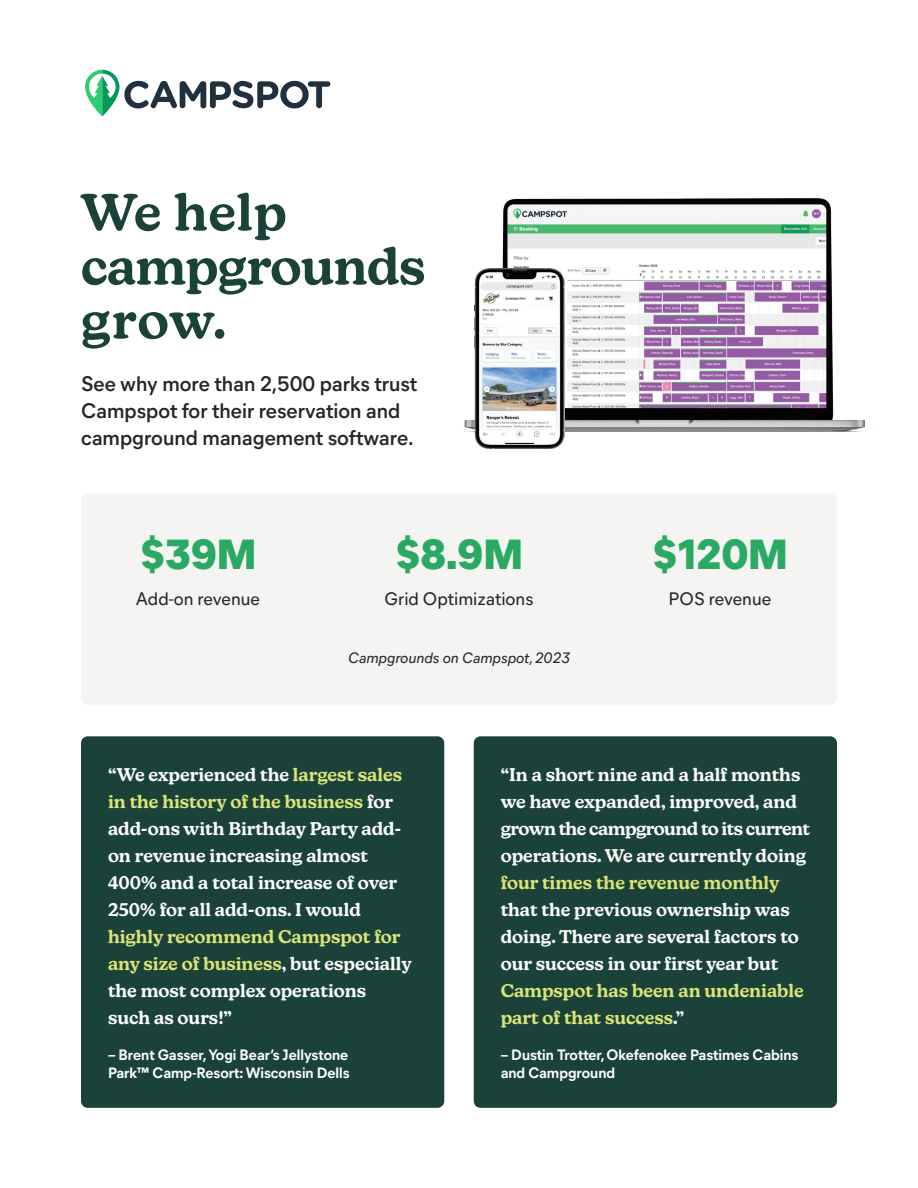
<style>
.page{position:relative;width:918px;height:1188px;background:#fff}
.page>*{position:absolute;margin:0;border:0;box-sizing:border-box;transform-origin:0 0}
.t1{font:600 51px "New Kansas";letter-spacing:-.01em;color:#1a4239}
.Paragraph{font:800 42px "Mier B";color:#29a961}
.t2{font:600 21px "Mier B";color:#222823}
.Pull_Quote{font:600 18px/27px "New Kansas";color:#fff}
.Pull_Quote-2{font:600 18px/27px "New Kansas";color:#dae477}
.Paragraph-2{font:18px "Mier B";color:#222823}
.Pull_Quote-3{font:700 15px/18px "Mier B";color:#fff}
.Paragraph-3{font:italic 15px "Mier B";color:#222823}
.s1{color:#dae477}
.s2{color:#fff}
</style>
<div class="page">
<div style="left:81px;top:493px;width:756px;height:212px;background:#f4f4f3;border-radius:7px"></div>
<div style="left:81px;top:736px;width:363px;height:372px;background:#1a4239;border-radius:7px"></div>
<div style="left:474px;top:736px;width:363px;height:372px;background:#1a4239;border-radius:7px"></div>
<img style="left:464px;top:199px;width:401px;height:235px">
<img style="left:507px;top:204px;width:319px;height:204px">
<img style="left:475px;top:268px;width:89px;height:181px">
<svg style="left:85px;top:70px;width:245px;height:46px"></svg>
<h1 class="t1" style="left:81px;top:182px;width:207px">We help</h1>
<h1 class="t1" style="left:81px;top:236px;width:346px">campgrounds</h1>
<h1 class="t1" style="left:81px;top:290px;width:147px">grow.</h1>
<h4 class="t2" style="left:81px;top:368px;width:338px">See why more than 2,500 parks trust</h4>
<h4 class="t2" style="left:81px;top:395px;width:321px">Campspot for their reservation and</h4>
<h4 class="t2" style="left:81px;top:422px;width:334px">campground management software.</h4>
<p class="Paragraph" style="left:139px;top:523px;width:119px">$39M</p>
<p class="Paragraph-2" style="left:136px;top:585px;width:126px">Add-on revenue</p>
<p class="Paragraph" style="left:395px;top:523px;width:130px">$8.9M</p>
<p class="Paragraph-2" style="left:385px;top:585px;width:150px">Grid Optimizations</p>
<p class="Paragraph-3" style="left:348px;top:646px;width:223px">Campgrounds on Campspot, 2023</p>
<p class="Paragraph" style="left:652px;top:523px;width:138px">$120M</p>
<p class="Paragraph-2" style="left:669px;top:585px;width:104px">POS revenue</p>
<p class="Pull_Quote" style="left:108px;top:761px;width:296px">“We experienced the <span class="s1">largest sales in the history of the business</span> for add-ons with Birthday Party add&shy;on revenue increasing almost<br>400% and a total increase of over<br>250% for all add-ons. I would</p>
<p class="Pull_Quote-2" style="left:108px;top:923px;width:305px">highly recommend Campspot for any size of business<span class="s2">, but especially the most complex operations</span></p>
<p class="Pull_Quote" style="left:108px;top:1004px;width:126px">such as ours!”</p>
<p class="Pull_Quote-3" style="left:108px;top:1044px;width:242px">– Brent Gasser, Yogi Bear’s Jellystone</p>
<p class="Pull_Quote-3" style="left:108px;top:1062px;width:243px">Park™ Camp-Resort: Wisconsin Dells</p>
<p class="Pull_Quote" style="left:501px;top:761px;width:311px">“In a short nine and a half months we have expanded, improved, and grown the campground to its current operations. We are currently doing <span class="s1">four times the revenue monthly </span>that the previous ownership was doing. There are several factors to our success in our first year but<br><span class="s1">Campspot has been an undeniable part of that success</span>.”</p>
<p class="Pull_Quote-3" style="left:501px;top:1044px;width:299px">– Dustin Trotter, Okefenokee Pastimes Cabins and Campground</p>
</div>
